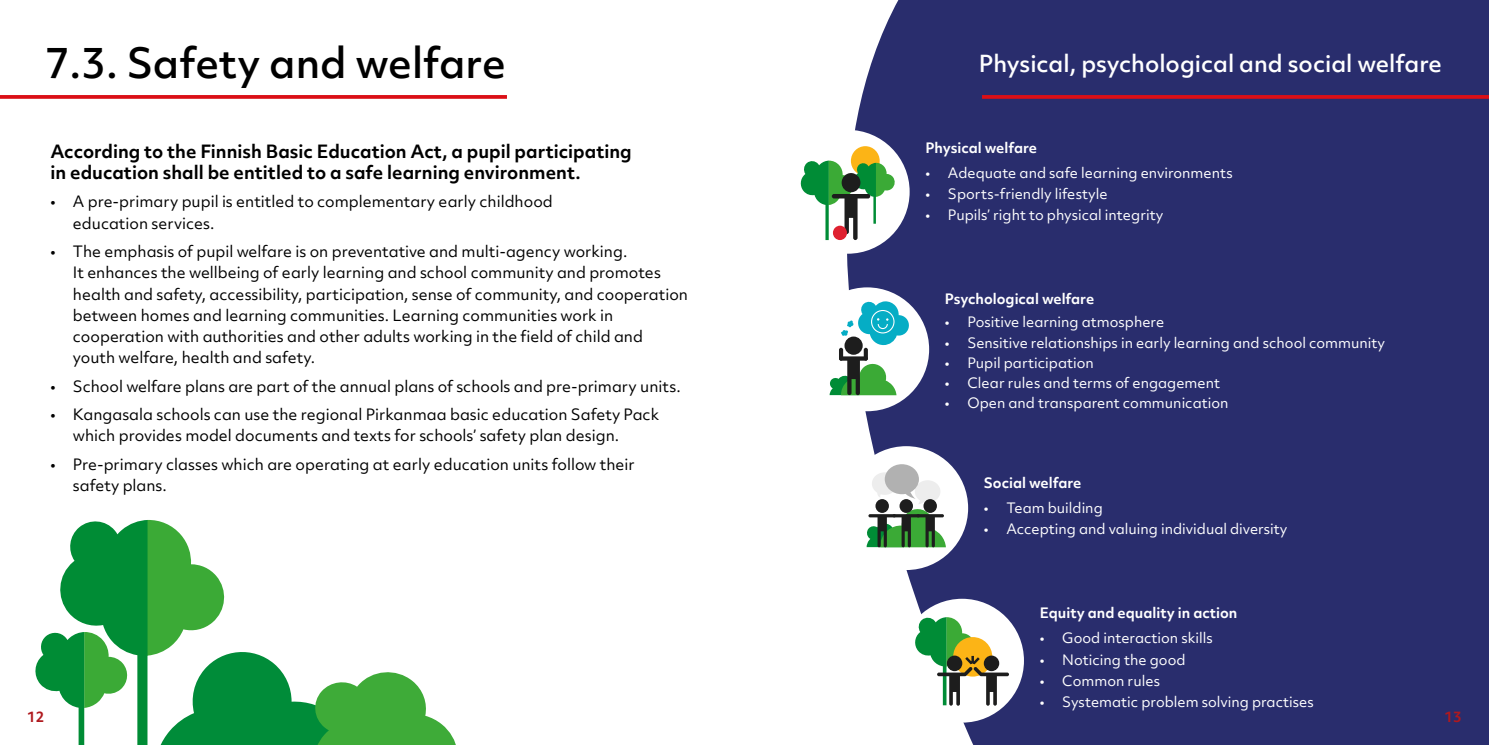
<style>
.page{position:relative;width:1489px;height:745px;background:#fff}
.page>*{position:absolute;margin:0;border:0;box-sizing:border-box;transform-origin:0 0}
.t1{font:500 40px "Objektiv Mk 2";color:#000}
.t2{font:500 22.5px "Objektiv Mk 2";color:#fff}
.t3{font:700 17.5px/21.2px "Objektiv Mk 2";color:#000}
.t4{font:15px/21.2px "Objektiv Mk 2";color:#000}
.t5{font:13.75px "Objektiv Mk 2";color:#fff}
.t6{font:700 13.75px "Objektiv Mk 2";color:#fff}
.t7{font:700 13.75px "Objektiv Mk 2";color:#af191e}
</style>
<div class="page">
<div style="left:824px;top:0;width:664px;height:744px;background:#292d6d"></div>
<svg style="left:824px;top:0;width:162px;height:744px"></svg>
<div style="left:805px;top:287px;width:124px;height:124px;background:#fff;border-radius:50%"></div>
<div style="left:844px;top:336px;width:18px;height:18px;background:#1d1d1d;border-radius:50%"></div>
<svg style="left:829px;top:356px;width:67px;height:39px"></svg>
<svg style="left:863px;top:347px;width:4px;height:13px"></svg>
<hr style="left:839px;top:347px;width:4px;height:13px;background:#1d1d1d;border-radius:2px">
<svg style="left:841px;top:301px;width:69px;height:44px"></svg>
<div style="left:785px;top:130px;width:124px;height:123px;background:#fff;border-radius:50%"></div>
<div style="left:850px;top:146px;width:29px;height:29px;background:#fcb416;border-radius:50%"></div>
<svg style="left:800px;top:160px;width:95px;height:80px"></svg>
<div style="left:832px;top:225px;width:15px;height:15px;background:#df2130;border-radius:50%"></div>
<div style="left:844px;top:446px;width:124px;height:123px;background:#fff;border-radius:50%"></div>
<svg style="left:866px;top:464px;width:79px;height:83px"></svg>
<div style="left:900px;top:598px;width:123px;height:124px;background:#fff;border-radius:50%"></div>
<svg style="left:913px;top:616px;width:95px;height:89px"></svg>
<svg style="left:981px;top:95px;width:507px;height:4px;background:#cf101b"></svg>
<svg style="left:0;top:95px;width:507px;height:4px;background:#dc1d23"></svg>
<svg style="left:35px;top:520px;width:421px;height:224px"></svg>
<h1 class="t1" style="left:45px;top:35px;width:462px">7.3. Safety and welfare</h1>
<h2 class="t2" style="left:978px;top:48px;width:464px">Physical, psychological and social welfare</h2>
<p class="t3" style="left:50px;top:140px;width:583px">According to the Finnish Basic Education Act, a pupil participating in education shall be entitled to a safe learning environment.</p>
<p class="t4" style="left:73px;top:191px;width:481px;text-indent:-22px">• A pre-primary pupil is entitled to complementary early childhood education services.</p>
<p class="t4" style="left:73px;top:240px;width:616px;text-indent:-22px">• The emphasis of pupil welfare is on preventative and multi-agency working.<br>It enhances the wellbeing of early learning and school community and promotes health and safety, accessibility, participation, sense of community, and cooperation between homes and learning communities. Learning communities work in cooperation with authorities and other adults working in the field of child and youth welfare, health and safety.</p>
<p class="t4" style="left:50px;top:375px;width:631px">• School welfare plans are part of the annual plans of schools and pre-primary units.</p>
<p class="t4" style="left:73px;top:403px;width:587px;text-indent:-22px">• Kangasala schools can use the regional Pirkanmaa basic education Safety Pack which provides model documents and texts for schools’ safety plan design.</p>
<p class="t4" style="left:73px;top:453px;width:563px;text-indent:-22px">• Pre-primary classes which are operating at early education units follow their safety plans.</p>
<p class="t6" style="left:925px;top:138px;width:113px">Physical welfare</p>
<p class="t5" style="left:925px;top:163px;width:309px">• Adequate and safe learning environments</p>
<p class="t5" style="left:925px;top:184px;width:184px">• Sports-friendly lifestyle</p>
<p class="t5" style="left:925px;top:205px;width:239px">• Pupils’ right to physical integrity</p>
<p class="t6" style="left:944px;top:289px;width:151px">Psychological welfare</p>
<p class="t5" style="left:944px;top:312px;width:221px">• Positive learning atmosphere</p>
<p class="t5" style="left:944px;top:332px;width:442px">• Sensitive relationships in early learning and school community</p>
<p class="t5" style="left:944px;top:352px;width:150px">• Pupil participation</p>
<p class="t5" style="left:944px;top:372px;width:276px">• Clear rules and terms of engagement</p>
<p class="t5" style="left:944px;top:392px;width:285px">• Open and transparent communication</p>
<p class="t6" style="left:983px;top:473px;width:99px">Social welfare</p>
<p class="t5" style="left:983px;top:498px;width:120px">• Team building</p>
<p class="t5" style="left:983px;top:519px;width:305px">• Accepting and valuing individual diversity</p>
<p class="t6" style="left:1039px;top:603px;width:199px">Equity and equality in action</p>
<p class="t5" style="left:1039px;top:628px;width:174px">• Good interaction skills</p>
<p class="t5" style="left:1039px;top:649px;width:147px">• Noticing the good</p>
<p class="t5" style="left:1039px;top:670px;width:122px">• Common rules</p>
<p class="t5" style="left:1039px;top:692px;width:275px">• Systematic problem solving practises</p>
<p class="t7" style="left:27px;top:707px;width:19px">12</p>
<p class="t7" style="left:1444px;top:707px;width:19px">13</p>
</div>
